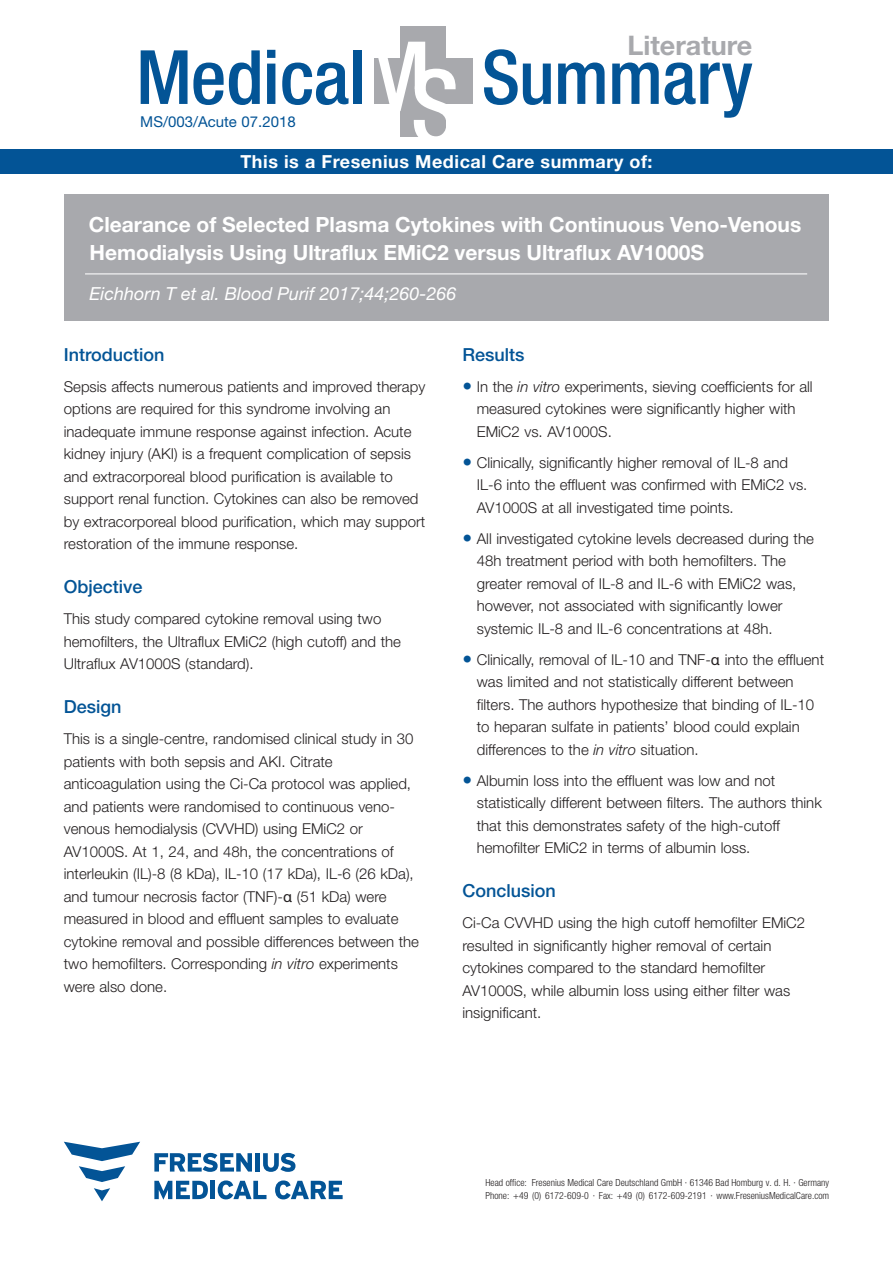
<style>
.page{position:relative;width:893px;height:1263px;background:#fff}
.page>*{position:absolute;margin:0;border:0;box-sizing:border-box;transform-origin:0 0}
.t1{font:500 condensed 75px "Helvetica Neue LT";letter-spacing:-.01em;color:#035496}
.t2{font:700 27px "Helvetica Neue LT";color:#a8a9ad}
.t3{font:700 21px/27.3px "Helvetica Neue LT";color:#fff}
.t4{font:500 18px "Helvetica Neue LT";color:#035496}
.t5{font:italic 18px "Helvetica Neue LT";color:#fff}
.t6{font:700 18px "Helvetica Neue LT";letter-spacing:.03em;color:#fff}
.t7{font:300 15px/22.5px "Helvetica Neue LT";color:#231f20}
.t8{font:15px "Helvetica Neue LT";color:#035496}
.t9{font:300 condensed 9.75px/13.2px "Helvetica Neue LTCE";color:#231f20}
.s1{font-family:"Helvetica Greek Upright";font-weight:400}
.s2{font-style:italic}
.s3{font-size:19.5px;color:#035496}
</style>
<div class="page">
<div style="left:0;top:149px;width:893px;height:24px;background:#035496"></div>
<div style="left:400px;top:26px;width:46px;height:110px;background:#a8a9ad"></div>
<div style="left:374px;top:58px;width:99px;height:46px;background:#a8a9ad"></div>
<svg style="left:378px;top:42px;width:78px;height:94px"></svg>
<div style="left:64px;top:195px;width:764px;height:126px;background:#a8a9ad"></div>
<hr style="left:85px;top:273px;width:722px;height:1px;background:#fff">
<svg style="left:94px;top:1188px;width:16px;height:13px"></svg>
<svg style="left:64px;top:1142px;width:76px;height:40px"></svg>
<div style="left:210px;top:1181px;width:5px;height:18px;background:#035496"></div>
<svg style="left:218px;top:1180px;width:48px;height:19px"></svg>
<svg style="left:275px;top:1180px;width:68px;height:19px"></svg>
<svg style="left:154px;top:1181px;width:54px;height:19px"></svg>
<svg style="left:154px;top:1153px;width:98px;height:19px"></svg>
<div style="left:255px;top:1153px;width:5px;height:18px;background:#035496"></div>
<svg style="left:263px;top:1153px;width:32px;height:19px"></svg>
<h2 class="t2" style="left:627px;top:28px;width:127px">Literature</h2>
<h1 class="t1" style="left:136px;top:33px;width:231px">Medical</h1>
<h1 class="t1" style="left:482px;top:33px;width:273px">Summary</h1>
<p class="t8" style="left:140px;top:112px;width:157px">MS/003/Acute 07.2018</p>
<p class="t6" style="left:240px;top:151px;width:414px">This is a Fresenius Medical Care summary of:</p>
<p class="t3" style="left:89px;top:211px;width:714px">Clearance of Selected Plasma Cytokines with Continuous Veno-Venous<br>Hemodialysis Using Ultraflux EMiC2 versus Ultraflux AV1000S</p>
<p class="t5" style="left:90px;top:283px;width:368px">Eichhorn T et al. Blood Purif 2017;44;260-266</p>
<p class="t4" style="left:64px;top:344px;width:102px">Introduction</p>
<p class="t7" style="left:64px;top:375px;width:363px">Sepsis affects numerous patients and improved therapy options are required for this syndrome involving an inadequate immune response against infection. Acute kidney injury (AKI) is a frequent complication of sepsis and extracorporeal blood purification is available to support renal function. Cytokines can also be removed by extracorporeal blood purification, which may support restoration of the immune response.</p>
<p class="t4" style="left:64px;top:576px;width:80px">Objective</p>
<p class="t7" style="left:64px;top:607px;width:339px">This study compared cytokine removal using two hemofilters, the Ultraflux EMiC2 (high cutoff) and the<br>Ultraflux AV1000S (standard).</p>
<p class="t4" style="left:64px;top:696px;width:59px">Design</p>
<p class="t7" style="left:64px;top:727px;width:357px">This is a single-centre, randomised clinical study in 30 patients with both sepsis and AKI. Citrate anticoagulation using the Ci-Ca protocol was applied, and patients were randomised to continuous veno&shy;venous hemodialysis (CVVHD) using EMiC2 or AV1000S. At 1, 24, and 48h, the concentrations of interleukin (IL)-8 (8 kDa), IL-10 (17 kDa), IL-6 (26 kDa), and tumour necrosis factor (TNF)-<span class="s1">α</span> (51 kDa) were measured in blood and effluent samples to evaluate cytokine removal and possible differences between the two hemofilters. Corresponding <span class="s2">in vitro</span> experiments were also done.</p>
<p class="t4" style="left:462px;top:344px;width:64px">Results</p>
<p class="t7" style="left:477px;top:375px;width:337px;text-indent:-14px"><span class="s3">•</span> In the <span class="s2">in vitro</span> experiments, sieving coefficients for all measured cytokines were significantly higher with<br>EMiC2 vs. AV1000S.</p>
<p class="t7" style="left:477px;top:451px;width:332px;text-indent:-14px"><span class="s3">•</span> Clinically, significantly higher removal of IL-8 and<br>IL-6 into the effluent was confirmed with EMiC2 vs.<br>AV1000S at all investigated time points.</p>
<p class="t7" style="left:477px;top:527px;width:339px;text-indent:-14px"><span class="s3">•</span> All investigated cytokine levels decreased during the 48h treatment period with both hemofilters. The greater removal of IL-8 and IL-6 with EMiC2 was, however, not associated with significantly lower systemic IL-8 and IL-6 concentrations at 48h.</p>
<p class="t7" style="left:477px;top:648px;width:349px;text-indent:-14px"><span class="s3">•</span> Clinically, removal of IL-10 and TNF-<span class="s1">α</span> into the effluent was limited and not statistically different between filters. The authors hypothesize that binding of IL-10 to heparan sulfate in patients’ blood could explain differences to the <span class="s2">in vitro</span> situation.</p>
<p class="t7" style="left:477px;top:769px;width:347px;text-indent:-14px"><span class="s3">•</span> Albumin loss into the effluent was low and not statistically different between filters. The authors think that this demonstrates safety of the high-cutoff hemofilter EMiC2 in terms of albumin loss.</p>
<p class="t4" style="left:462px;top:880px;width:95px">Conclusion</p>
<p class="t7" style="left:462px;top:911px;width:344px">Ci-Ca CVVHD using the high cutoff hemofilter EMiC2 resulted in significantly higher removal of certain cytokines compared to the standard hemofilter AV1000S, while albumin loss using either filter was insignificant.</p>
<p class="t9" style="left:485px;top:1176px;width:345px">Head office: Fresenius Medical Care Deutschland GmbH · 61346 Bad Homburg v. d. H. · Germany<br>Phone: +49 (0) 6172-609-0 · Fax: +49 (0) 6172-609-2191 · www.FreseniusMedicalCare.com</p>
</div>
